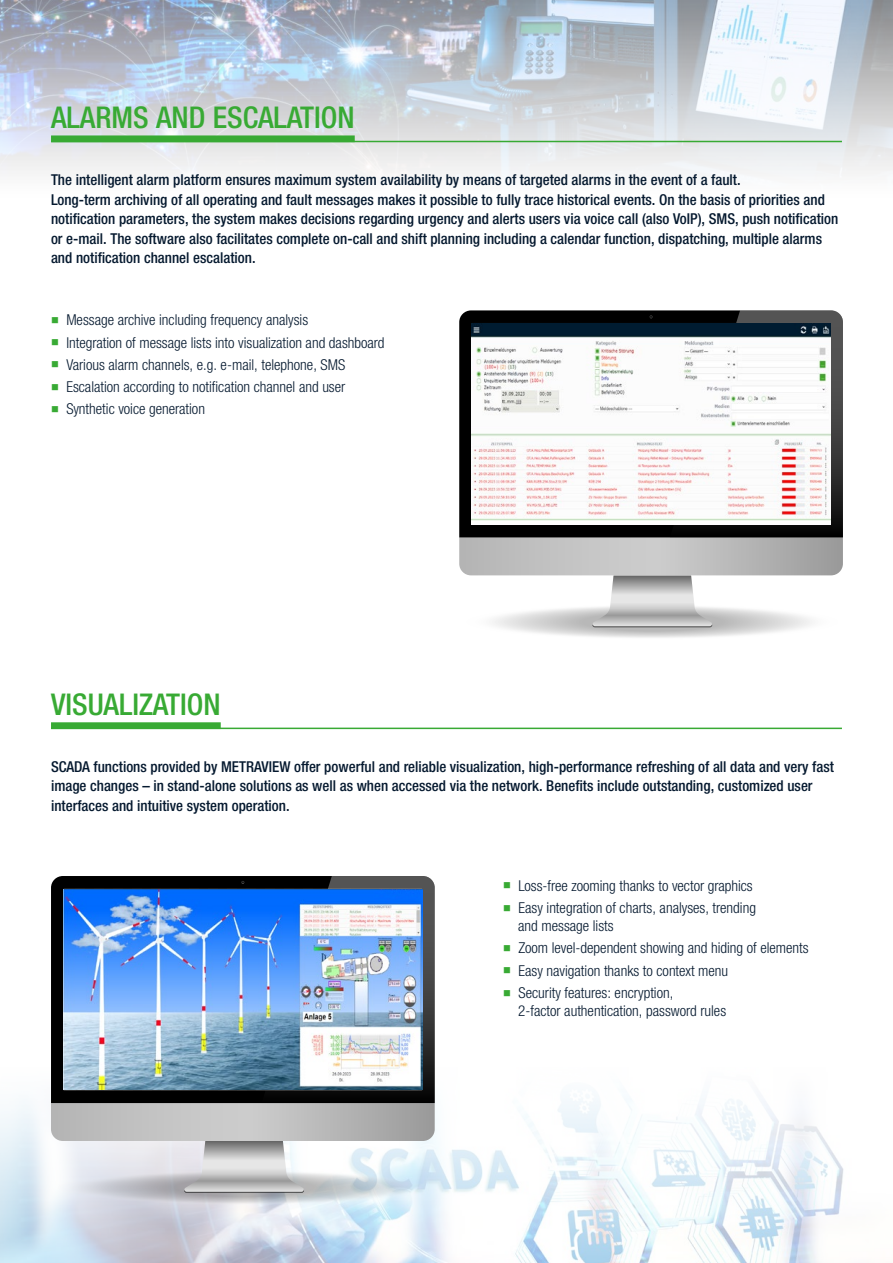
<style>
.page{position:relative;width:893px;height:1263px;background:#fff}
.page>*{position:absolute;margin:0;border:0;box-sizing:border-box;transform-origin:0 0}
.t1{font:500 condensed 30px "Helvetica Neue LTW1 G";color:#38aa34}
.t2{font:500 condensed 15px/19.5px "Helvetica Neue LTW1 G";color:#05192f}
.t3{font:300 condensed 15px/18px "Helvetica Neue LTW1 G";color:#05192f}
.s1{color:#38aa34}
</style>
<div class="page">
<img style="left:0;top:1098px;width:844px;height:165px">
<img style="left:0;top:0;width:893px;height:174px">
<hr style="left:51px;top:141px;width:791px;height:1px;background:#38aa34">
<hr style="left:51px;top:728px;width:791px;height:1px;background:#38aa34">
<div style="left:51px;top:722px;width:170px;height:7px;background:#38aa34"></div>
<div style="left:466px;top:604px;width:373px;height:36px;background:#f9f9f9;border-radius:50%"></div>
<div style="left:492px;top:606px;width:321px;height:32px;background:#f0f0f0;border-radius:50%"></div>
<div style="left:506px;top:607px;width:292px;height:30px;background:#e6e6e6;border-radius:50%"></div>
<div style="left:518px;top:608px;width:269px;height:28px;background:#ddd;border-radius:50%"></div>
<div style="left:533px;top:609px;width:239px;height:26px;background:#d3d3d3;border-radius:50%"></div>
<div style="left:547px;top:610px;width:211px;height:24px;background:#cbcbcb;border-radius:50%"></div>
<div style="left:559px;top:611px;width:187px;height:22px;background:#c3c3c3;border-radius:50%"></div>
<div style="left:573px;top:612px;width:159px;height:20px;background:#bbb;border-radius:50%"></div>
<svg style="left:582px;top:613px;width:141px;height:18px"></svg>
<svg style="left:459px;top:310px;width:384px;height:317px"></svg>
<img style="left:472px;top:324px;width:358px;height:200px">
<svg style="left:64px;top:1170px;width:361px;height:35px"></svg>
<svg style="left:78px;top:1171px;width:332px;height:33px"></svg>
<svg style="left:92px;top:1172px;width:304px;height:31px"></svg>
<svg style="left:104px;top:1173px;width:280px;height:29px"></svg>
<svg style="left:119px;top:1174px;width:251px;height:27px"></svg>
<svg style="left:130px;top:1175px;width:228px;height:25px"></svg>
<svg style="left:145px;top:1176px;width:199px;height:23px"></svg>
<svg style="left:159px;top:1177px;width:170px;height:21px"></svg>
<svg style="left:171px;top:1178px;width:147px;height:19px"></svg>
<svg style="left:174px;top:1178px;width:141px;height:18px"></svg>
<svg style="left:51px;top:876px;width:384px;height:317px;background:#959799"></svg>
<img style="left:64px;top:889px;width:358px;height:201px">
<div style="left:51px;top:135px;width:304px;height:7px;background:#38aa34"></div>
<h1 class="t1" style="left:51px;top:99px;width:305px">ALARMS AND ESCALATION</h1>
<p class="t2" style="left:51px;top:170px;width:789px">The intelligent alarm platform ensures maximum system availability by means of targeted alarms in the event of a fault.<br>Long-term archiving of all operating and fault messages makes it possible to fully trace historical events. On the basis of priorities and notification parameters, the system makes decisions regarding urgency and alerts users via voice call (also VoIP), SMS, push notification or e-mail. The software also facilitates complete on-call and shift planning including a calendar function, dispatching, multiple alarms and notification channel escalation.</p>
<p class="t3" style="left:51px;top:311px;width:259px"><span class="s1">■</span> Message archive including frequency analysis</p>
<p class="t3" style="left:51px;top:333px;width:335px"><span class="s1">■</span> Integration of message lists into visualization and dashboard</p>
<p class="t3" style="left:51px;top:356px;width:296px"><span class="s1">■</span> Various alarm channels, e.g. e-mail, telephone, SMS</p>
<p class="t3" style="left:51px;top:378px;width:296px"><span class="s1">■</span> Escalation according to notification channel and user</p>
<p class="t3" style="left:51px;top:400px;width:155px"><span class="s1">■</span> Synthetic voice generation</p>
<h1 class="t1" style="left:51px;top:686px;width:171px">VISUALIZATION</h1>
<p class="t2" style="left:51px;top:757px;width:784px">SCADA functions provided by METRAVIEW offer powerful and reliable visualization, high-performance refreshing of all data and very fast image changes – in stand-alone solutions as well as when accessed via the network. Benefits include outstanding, customized user interfaces and intuitive system operation.</p>
<p class="t3" style="left:503px;top:877px;width:251px"><span class="s1">■</span> Loss-free zooming thanks to vector graphics</p>
<p class="t3" style="left:518px;top:899px;width:239px;text-indent:-15px"><span class="s1">■</span> Easy integration of charts, analyses, trending and message lists</p>
<p class="t3" style="left:503px;top:939px;width:307px"><span class="s1">■</span> Zoom level-dependent showing and hiding of elements</p>
<p class="t3" style="left:503px;top:961px;width:227px"><span class="s1">■</span> Easy navigation thanks to context menu</p>
<p class="t3" style="left:518px;top:984px;width:209px;text-indent:-15px"><span class="s1">■</span> Security features: encryption,<br>2-factor authentication, password rules</p>
</div>
